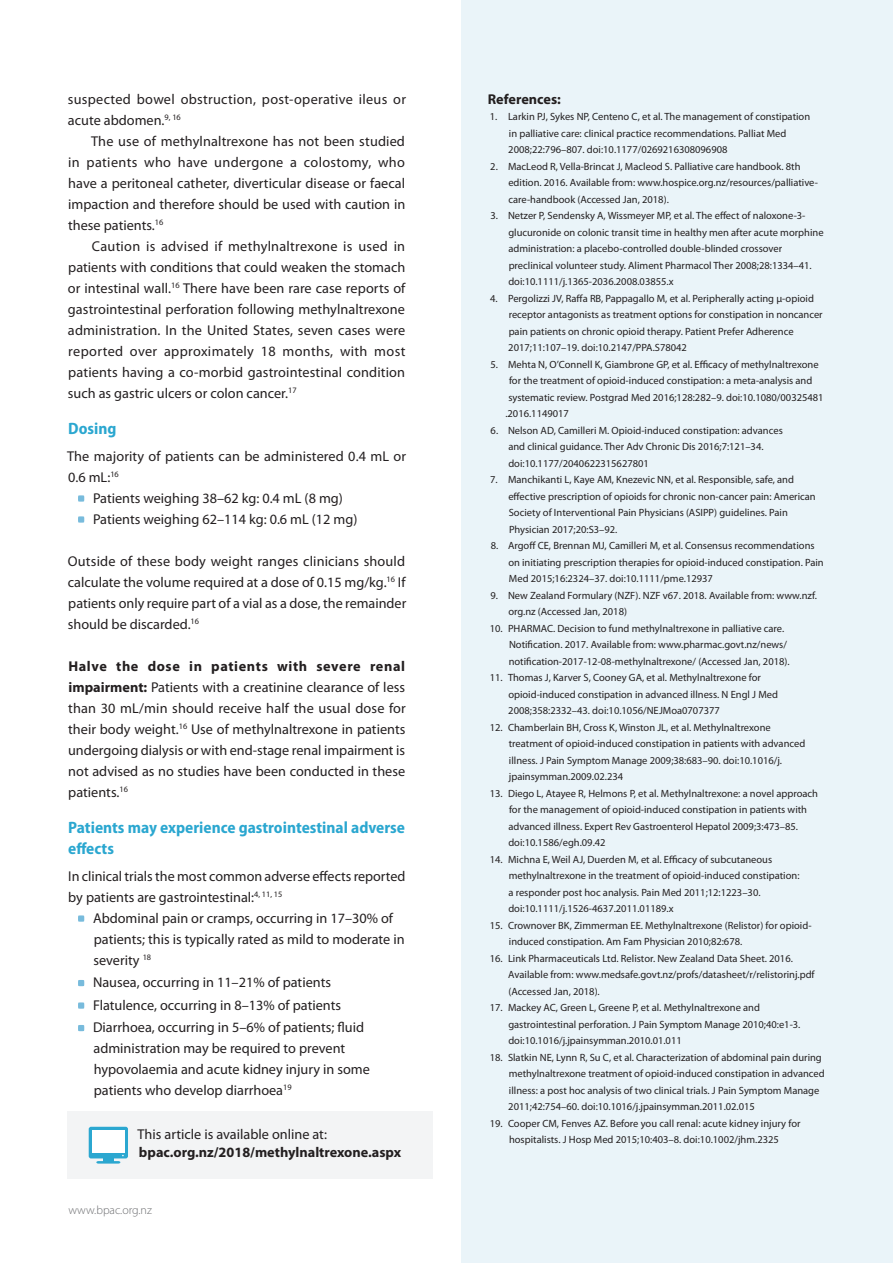
<style>
.page{position:relative;width:893px;height:1263px;background:#fff}
.page>*{position:absolute;margin:0;border:0;box-sizing:border-box;transform-origin:0 0}
.B_head{font:700 semi-condensed 16.5px/21px "Myriad Pro";color:#2ba7d0}
.Body-First_Line_Inde{font:14.25px/21px "Myriad Pro";color:#231f20;text-align:justify}
.Bullet_List{font:14.25px/21px "Myriad Pro";color:#231f20}
.Body_Line_Space{font:14.25px/21px "Myriad Pro";color:#231f20;text-align:justify}
.Body{font:14.25px/21px "Myriad Pro";color:#231f20}
.Body-2{font:14.25px/21px "Myriad Pro";letter-spacing:.02em;color:#231f20}
.Body-3{font:700 14.25px "Myriad Pro";color:#231f20}
.C_head{font:700 14.25px "Myriad Pro";color:#231f20}
.t1{font:300 12px "Myriad Pro";color:#6c6d70}
.Indented_Ref{font:10.5px/16.5px "Myriad Pro";color:#231f20}
.s1{font-weight:700}
</style>
<div class="page">
<div style="left:461px;top:0;width:432px;height:1263px;background:#eaf4f9"></div>
<svg style="left:78px;top:495px;width:6px;height:7px"></svg>
<svg style="left:78px;top:516px;width:6px;height:7px"></svg>
<svg style="left:78px;top:915px;width:6px;height:7px"></svg>
<svg style="left:78px;top:980px;width:6px;height:6px"></svg>
<svg style="left:78px;top:1002px;width:6px;height:7px"></svg>
<svg style="left:78px;top:1025px;width:6px;height:6px"></svg>
<div style="left:68px;top:1112px;width:365px;height:67px;background:#f3f4f5"></div>
<div style="left:89px;top:1127px;width:39px;height:31px;background:#2ba7d0;border-radius:2px"></div>
<div style="left:92px;top:1130px;width:32px;height:23px;background:#fff"></div>
<svg style="left:96px;top:1155px;width:28px;height:8px"></svg>
<p class="Body-2" style="left:68px;top:88px;width:340px">suspected bowel obstruction, post-operative ileus or acute abdomen.<sup>9,</sup> <sup>16</sup></p>
<p class="Body-First_Line_Inde" style="left:68px;top:130px;width:339px;text-indent:23px">The use of methylnaltrexone has not been studied in patients who have undergone a colostomy, who have a peritoneal catheter, diverticular disease or faecal impaction and therefore should be used with caution in these patients.<sup>16</sup></p>
<p class="Body-First_Line_Inde" style="left:68px;top:235px;width:339px;text-indent:24px">Caution is advised if methylnaltrexone is used in patients with conditions that could weaken the stomach or intestinal wall.<sup>16</sup> There have been rare case reports of gastrointestinal perforation following methylnaltrexone administration. In the United States, seven cases were reported over approximately 18 months, with most patients having a co-morbid gastrointestinal condition such as gastric ulcers or colon cancer.<sup>17</sup></p>
<p class="B_head" style="left:68px;top:418px;width:50px">Dosing</p>
<p class="Body" style="left:67px;top:445px;width:340px">The majority of patients can be administered 0.4 mL or<br>0.6 mL:<sup>16</sup></p>
<p class="Bullet_List" style="left:93px;top:487px;width:251px">Patients weighing 38–62 kg: 0.4 mL (8 mg)</p>
<p class="Bullet_List" style="left:93px;top:508px;width:266px">Patients weighing 62–114 kg: 0.6 mL (12 mg)</p>
<p class="Body" style="left:68px;top:550px;width:340px;text-align:justify">Outside of these body weight ranges clinicians should calculate the volume required at a dose of 0.15 mg/kg.<sup>16</sup> If patients only require part of a vial as a dose, the remainder should be discarded.<sup>16</sup></p>
<p class="Body_Line_Space" style="left:68px;top:655px;width:339px"><span class="s1">Halve the dose in patients with severe renal impairment:</span> Patients with a creatinine clearance of less than 30 mL/min should receive half the usual dose for their body weight.<sup>16</sup> Use of methylnaltrexone in patients undergoing dialysis or with end-stage renal impairment is not advised as no studies have been conducted in these patients.<sup>16</sup></p>
<p class="B_head" style="left:68px;top:817px;width:338px">Patients may experience gastrointestinal adverse effects</p>
<p class="Body" style="left:68px;top:865px;width:339px">In clinical trials the most common adverse effects reported by patients are gastrointestinal:<sup>4,</sup> <sup>11,</sup> <sup>15</sup></p>
<p class="Bullet_List" style="left:93px;top:907px;width:313px">Abdominal pain or cramps, occurring in 17–30% of patients; this is typically rated as mild to moderate in severity <sup>18</sup></p>
<p class="Bullet_List" style="left:93px;top:971px;width:240px">Nausea, occurring in 11–21% of patients</p>
<p class="Bullet_List" style="left:93px;top:994px;width:250px">Flatulence, occurring in 8–13% of patients</p>
<p class="Bullet_List" style="left:93px;top:1016px;width:278px">Diarrhoea, occurring in 5–6% of patients; fluid administration may be required to prevent hypovolaemia and acute kidney injury in some patients who develop diarrhoea<sup>19</sup></p>
<p class="Body_Line_Space" style="left:138px;top:1124px;width:191px">This article is available online at:</p>
<p class="Body-3" style="left:139px;top:1143px;width:264px">bpac.org.nz/2018/methylnaltrexone.aspx</p>
<p class="t1" style="left:69px;top:1202px;width:85px">www.bpac.org.nz</p>
<p class="C_head" style="left:488px;top:89px;width:75px">References:</p>
<p class="Indented_Ref" style="left:508px;top:108px;width:303px;text-indent:-19px">1. Larkin PJ, Sykes NP, Centeno C, et al. The management of constipation in palliative care: clinical practice recommendations. Palliat Med<br>2008;22:796–807. doi:10.1177/0269216308096908</p>
<p class="Indented_Ref" style="left:508px;top:158px;width:311px;text-indent:-18px">2. MacLeod R, Vella-Brincat J, Macleod S. Palliative care handbook. 8th edition. 2016. Available from: www.hospice.org.nz/resources/palliative&shy;care-handbook (Accessed Jan, 2018).</p>
<p class="Indented_Ref" style="left:508px;top:207px;width:317px;text-indent:-18px">3. Netzer P, Sendensky A, Wissmeyer MP, et al. The effect of naloxone-3- glucuronide on colonic transit time in healthy men after acute morphine administration: a placebo-controlled double-blinded crossover preclinical volunteer study. Aliment Pharmacol Ther 2008;28:1334–41. doi:10.1111/j.1365-2036.2008.03855.x</p>
<p class="Indented_Ref" style="left:508px;top:290px;width:316px;text-indent:-18px">4. Pergolizzi JV, Raffa RB, Pappagallo M, et al. Peripherally acting μ-opioid receptor antagonists as treatment options for constipation in noncancer pain patients on chronic opioid therapy. Patient Prefer Adherence 2017;11:107–19. doi:10.2147/PPA.S78042</p>
<p class="Indented_Ref" style="left:490px;top:356px;width:330px">5. Mehta N, O’Connell K, Giambrone GP, et al. Efficacy of methylnaltrexone</p>
<p class="Indented_Ref" style="left:509px;top:372px;width:305px">for the treatment of opioid-induced constipation: a meta-analysis and</p>
<p class="Indented_Ref" style="left:508px;top:389px;width:317px">systematic review. Postgrad Med 2016;128:282–9. doi:10.1080/00325481</p>
<p class="Indented_Ref" style="left:505px;top:405px;width:65px">.2016.1149017</p>
<p class="Indented_Ref" style="left:508px;top:422px;width:276px;text-indent:-18px">6. Nelson AD, Camilleri M. Opioid-induced constipation: advances and clinical guidance. Ther Adv Chronic Dis 2016;7:121–34. doi:10.1177/2040622315627801</p>
<p class="Indented_Ref" style="left:508px;top:471px;width:309px;text-indent:-18px">7. Manchikanti L, Kaye AM, Knezevic NN, et al. Responsible, safe, and effective prescription of opioids for chronic non-cancer pain: American Society of Interventional Pain Physicians (ASIPP) guidelines. Pain Physician 2017;20:S3–92.</p>
<p class="Indented_Ref" style="left:508px;top:537px;width:317px;text-indent:-18px">8. Argoff CE, Brennan MJ, Camilleri M, et al. Consensus recommendations on initiating prescription therapies for opioid-induced constipation. Pain<br>Med 2015;16:2324–37. doi:10.1111/pme.12937</p>
<p class="Indented_Ref" style="left:508px;top:587px;width:310px;text-indent:-18px">9. New Zealand Formulary (NZF). NZF v67. 2018. Available from: www.nzf. org.nz (Accessed Jan, 2018)</p>
<p class="Indented_Ref" style="left:509px;top:620px;width:282px;text-indent:-19px">10. PHARMAC. Decision to fund methylnaltrexone in palliative care.<br>Notification. 2017. Available from: www.pharmac.govt.nz/news/ notification-2017-12-08-methylnaltrexone/ (Accessed Jan, 2018).</p>
<p class="Indented_Ref" style="left:508px;top:669px;width:271px;text-indent:-19px">11. Thomas J, Karver S, Cooney GA, et al. Methylnaltrexone for opioid-induced constipation in advanced illness. N Engl J Med<br>2008;358:2332–43. doi:10.1056/NEJMoa0707377</p>
<p class="Indented_Ref" style="left:509px;top:719px;width:298px;text-indent:-19px">12. Chamberlain BH, Cross K, Winston JL, et al. Methylnaltrexone treatment of opioid-induced constipation in patients with advanced illness. J Pain Symptom Manage 2009;38:683–90. doi:10.1016/j. jpainsymman.2009.02.234</p>
<p class="Indented_Ref" style="left:508px;top:785px;width:311px;text-indent:-19px">13. Diego L, Atayee R, Helmons P, et al. Methylnaltrexone: a novel approach for the management of opioid-induced constipation in patients with advanced illness. Expert Rev Gastroenterol Hepatol 2009;3:473–85. doi:10.1586/egh.09.42</p>
<p class="Indented_Ref" style="left:508px;top:851px;width:293px;text-indent:-19px">14. Michna E, Weil AJ, Duerden M, et al. Efficacy of subcutaneous methylnaltrexone in the treatment of opioid-induced constipation: a responder post hoc analysis. Pain Med 2011;12:1223–30. doi:10.1111/j.1526-4637.2011.01189.x</p>
<p class="Indented_Ref" style="left:509px;top:917px;width:304px;text-indent:-19px">15. Crownover BK, Zimmerman EE. Methylnaltrexone (Relistor) for opioid&shy;induced constipation. Am Fam Physician 2010;82:678.</p>
<p class="Indented_Ref" style="left:508px;top:950px;width:308px;text-indent:-19px">16. Link Pharmaceuticals Ltd. Relistor. New Zealand Data Sheet. 2016.<br>Available from: www.medsafe.govt.nz/profs/datasheet/r/relistorinj.pdf (Accessed Jan, 2018).</p>
<p class="Indented_Ref" style="left:508px;top:999px;width:294px;text-indent:-19px">17. Mackey AC, Green L, Greene P, et al. Methylnaltrexone and gastrointestinal perforation. J Pain Symptom Manage 2010;40:e1-3. doi:10.1016/j.jpainsymman.2010.01.011</p>
<p class="Indented_Ref" style="left:508px;top:1049px;width:318px;text-indent:-19px">18. Slatkin NE, Lynn R, Su C, et al. Characterization of abdominal pain during methylnaltrexone treatment of opioid-induced constipation in advanced illness: a post hoc analysis of two clinical trials. J Pain Symptom Manage 2011;42:754–60. doi:10.1016/j.jpainsymman.2011.02.015</p>
<p class="Indented_Ref" style="left:490px;top:1115px;width:312px;text-align:center">19. Cooper CM, Fenves AZ. Before you call renal: acute kidney injury for hospitalists. J Hosp Med 2015;10:403–8. doi:10.1002/jhm.2325</p>
</div>
